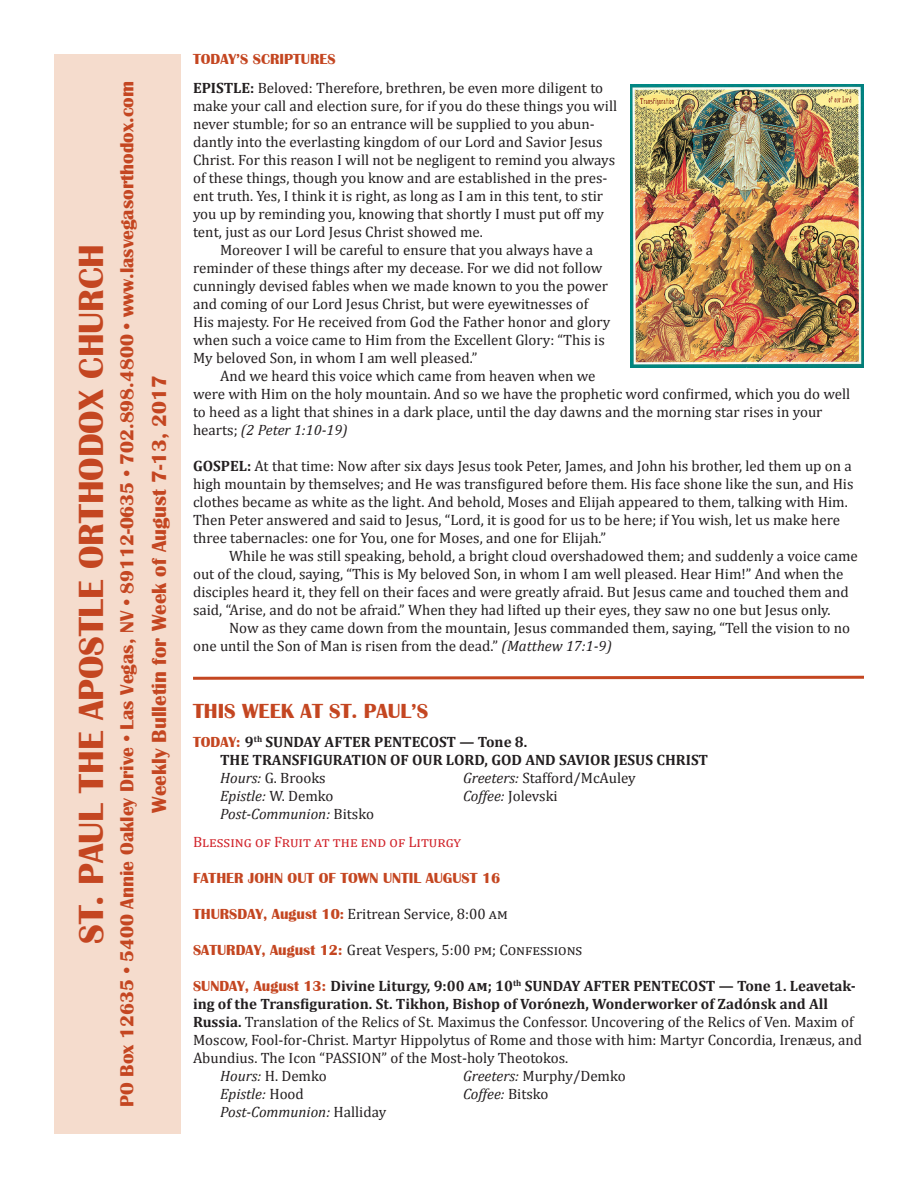
<style>
.page{position:relative;width:918px;height:1188px;background:#fff}
.page>*{position:absolute;margin:0;border:0;box-sizing:border-box;transform-origin:0 0}
.t1{font:700 36px "Britannic";color:#c44621}
.t2{font:700 21px "Britannic";color:#c44621}
.t3{font:700 19.5px "Britannic";color:#c44621}
.t4{font:15px/18px "Cambria";color:#231f20}
.t5{font:700 15px "Cambria";color:#231f20}
.t6{font:italic 15px "Cambria";color:#231f20}
.t7{font:700 15px "Britannic";color:#c44621}
.t8{font:15px "Cambria";color:#d1232a}
.s1{font-weight:700}
.s2{font-style:italic}
.s3{font-family:"Britannic";color:#c44621}
.s4{font-style:normal}
.s5{font-family:"Britannic";font-weight:700;color:#c44621}
</style>
<div class="page">
<div style="left:54px;top:54px;width:127px;height:1080px;background:#f5dccd"></div>
<svg style="left:193px;top:675px;width:671px;height:5px"></svg>
<img style="left:631px;top:85px;width:233px;height:283px">
<p class="t1" style="left:71px;top:944px;width:698px;rotate:-90deg">St. Paul the Apostle Orthodox Church</p>
<p class="t3" style="left:116px;top:1107px;width:1027px;rotate:-90deg">PO Box 12635 • 5400 Annie Oakley Drive • Las Vegas, NV • 89112-0635 • 702.898.4800 • www.lasvegasorthodox.com</p>
<p class="t2" style="left:147px;top:813px;width:439px;rotate:-90deg">Weekly Bulletin for Week of August 7-13, 2017</p>
<p class="t7" style="left:193px;top:51px;width:144px">TODAY’S SCRIPTURES</p>
<p class="t4" style="left:193px;top:79px;width:426px"><span class="s1">EPISTLE:</span> Beloved: Therefore, brethren, be even more diligent to make your call and election sure, for if you do these things you will never stumble; for so an entrance will be supplied to you abun&shy;dantly into the everlasting kingdom of our Lord and Savior Jesus Christ. For this reason I will not be negligent to remind you always of these things, though you know and are established in the pres&shy;ent truth. Yes, I think it is right, as long as I am in this tent, to stir you up by reminding you, knowing that shortly I must put off my tent, just as our Lord Jesus Christ showed me.</p>
<p class="t4" style="left:193px;top:241px;width:419px;text-indent:27px">Moreover I will be careful to ensure that you always have a reminder of these things after my decease. For we did not follow cunningly devised fables when we made known to you the power and coming of our Lord Jesus Christ, but were eyewitnesses of His majesty. For He received from God the Father honor and glory when such a voice came to Him from the Excellent Glory: “This is My beloved Son, in whom I am well pleased.”</p>
<p class="t4" style="left:193px;top:367px;width:659px;text-indent:27px">And we heard this voice which came from heaven when we<br>were with Him on the holy mountain. And so we have the prophetic word confirmed, which you do well to heed as a light that shines in a dark place, until the day dawns and the morning star rises in your hearts; <span class="s2">(2 Peter 1:10-19)</span></p>
<p class="t4" style="left:193px;top:457px;width:662px"><span class="s1">GOSPEL:</span> At that time: Now after six days Jesus took Peter, James, and John his brother, led them up on a high mountain by themselves; and He was transfigured before them. His face shone like the sun, and His clothes became as white as the light. And behold, Moses and Elijah appeared to them, talking with Him.<br>Then Peter answered and said to Jesus, “Lord, it is good for us to be here; if You wish, let us make here three tabernacles: one for You, one for Moses, and one for Elijah.”</p>
<p class="t4" style="left:193px;top:547px;width:666px;text-indent:36px">While he was still speaking, behold, a bright cloud overshadowed them; and suddenly a voice came out of the cloud, saying, “This is My beloved Son, in whom I am well pleased. Hear Him!” And when the disciples heard it, they fell on their faces and were greatly afraid. But Jesus came and touched them and said, “Arise, and do not be afraid.” When they had lifted up their eyes, they saw no one but Jesus only.</p>
<p class="t4" style="left:193px;top:619px;width:659px;text-indent:36px">Now as they came down from the mountain, Jesus commanded them, saying, “Tell the vision to no one until the Son of Man is risen from the dead.” <span class="s2">(Matthew 17:1-9)</span></p>
<p class="t2" style="left:193px;top:699px;width:237px">THIS WEEK AT ST. PAUL’S</p>
<p class="t5" style="left:193px;top:732px;width:336px"><span class="s3">TODAY:</span> 9<sup>th</sup> SUNDAY AFTER PENTECOST — Tone 8.</p>
<p class="t5" style="left:220px;top:750px;width:490px">THE TRANSFIGURATION OF OUR LORD, GOD AND SAVIOR JESUS CHRIST</p>
<p class="t4" style="left:220px;top:768px;width:107px"><span class="s2">Hours:</span> G. Brooks</p>
<p class="t4" style="left:463px;top:768px;width:174px"><span class="s2">Greeters:</span> Stafford/McAuley</p>
<p class="t6" style="left:220px;top:786px;width:115px">Epistle: <span class="s4">W. Demko</span></p>
<p class="t4" style="left:463px;top:786px;width:96px"><span class="s2">Coffee:</span> Jolevski</p>
<p class="t6" style="left:220px;top:804px;width:155px">Post-Communion: <span class="s4">Bitsko</span></p>
<p class="t8" style="left:193px;top:833px;width:269px">Blessing of Fruit at the end of Liturgy</p>
<p class="t7" style="left:193px;top:870px;width:309px">FATHER JOHN OUT OF TOWN UNTIL AUGUST 16</p>
<p class="t4" style="left:193px;top:905px;width:316px"><span class="s5">THURSDAY, August 10:</span> Eritrean Service, 8:00 am</p>
<p class="t4" style="left:193px;top:941px;width:391px"><span class="s5">SATURDAY, August 12:</span> Great Vespers, 5:00 pm; Confessions</p>
<p class="t4" style="left:193px;top:977px;width:671px"><span class="s5">SUNDAY, August 13:</span> <span class="s1">Divine Liturgy, 9:00 am; 10</span><sup>th</sup> <span class="s1">SUNDAY AFTER PENTECOST — Tone 1. Leavetak&shy;ing of the Transfiguration. St. Tikhon, Bishop of Vorónezh, Wonderworker of Zadónsk and All Russia.</span> Translation of the Relics of St. Maximus the Confessor. Uncovering of the Relics of Ven. Maxim of Moscow, Fool-for-Christ. Martyr Hippolytus of Rome and those with him: Martyr Concordia, Irenæus, and Abundius. The Icon “PASSION” of the Most-holy Theotokos.</p>
<p class="t4" style="left:220px;top:1067px;width:108px"><span class="s2">Hours:</span> H. Demko</p>
<p class="t4" style="left:463px;top:1067px;width:164px"><span class="s2">Greeters:</span> Murphy/Demko</p>
<p class="t6" style="left:220px;top:1085px;width:85px">Epistle: <span class="s4">Hood</span></p>
<p class="t6" style="left:463px;top:1085px;width:87px">Coffee: <span class="s4">Bitsko</span></p>
<p class="t6" style="left:220px;top:1103px;width:168px">Post-Communion: <span class="s4">Halliday</span></p>
</div>
